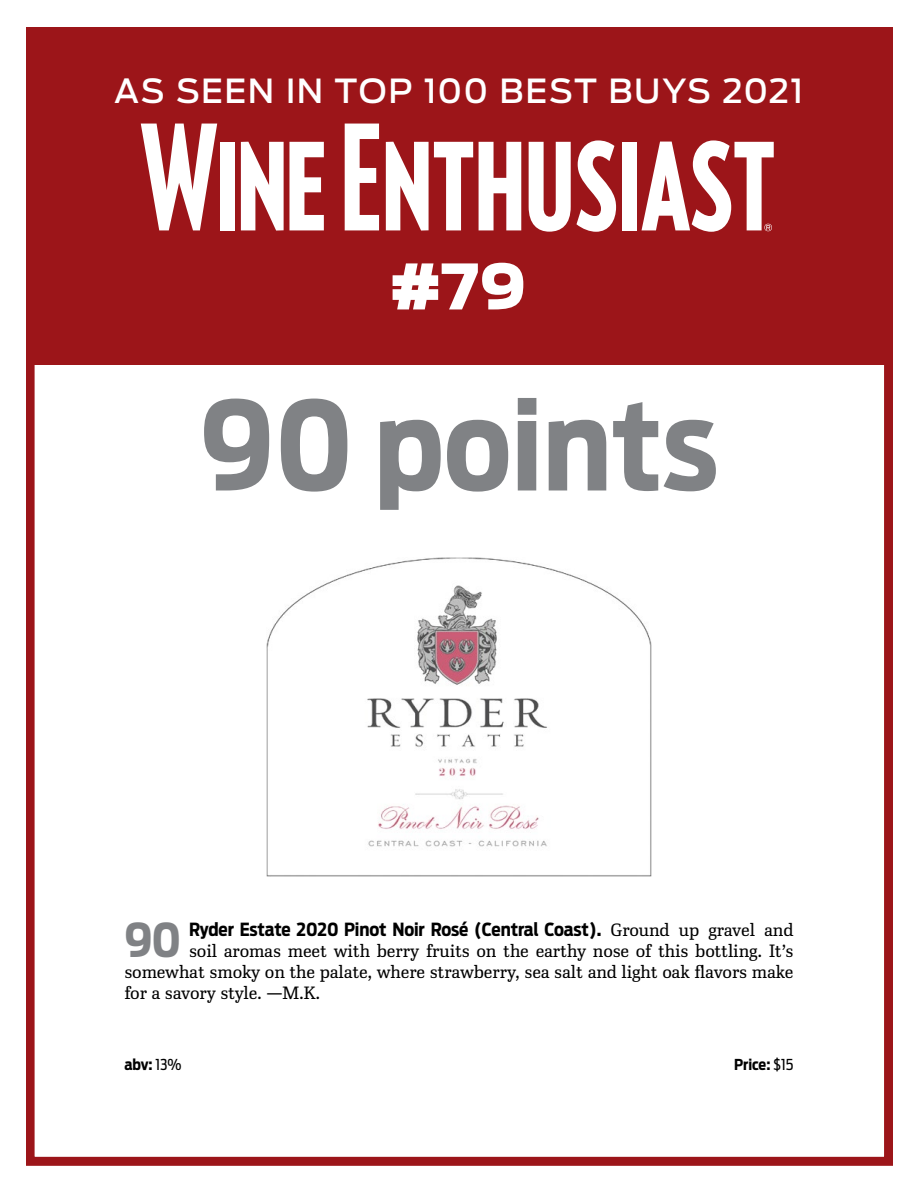
<style>
.page{position:relative;width:918px;height:1188px;background:#fff}
.page>*{position:absolute;margin:0;border:0;box-sizing:border-box;transform-origin:0 0}
.t1{font:700 122.55px "Antenna Cond";color:#808285}
.t2{font:900 62.1px "Antenna";color:#fff}
.t3{font:700 46.35px "Antenna Cond";color:#808285}
.t4{font:500 33px "Antenna";letter-spacing:.04em;color:#fff}
.t5{font:300 18px/21px "Ibis Text";letter-spacing:-.01em;color:#000;text-align:justify}
.t6{font:700 18px "Antenna Cond";letter-spacing:-.01em;color:#000}
.t7{font:700 15px "Antenna Cond";letter-spacing:-.005em;color:#000}
.s1{font-family:"Ibis Text";font-weight:300}
.s2{font-weight:400}
</style>
<div class="page">
<div style="left:26px;top:27px;width:867px;height:337px;background:#9c1519"></div>
<div style="left:26px;top:229px;width:867px;height:937px;border:9px solid #9c1519"></div>
<svg style="left:141px;top:124px;width:76px;height:106px"></svg>
<div style="left:220px;top:142px;width:15px;height:88px;background:#fff"></div>
<svg style="left:241px;top:142px;width:83px;height:89px"></svg>
<svg style="left:345px;top:124px;width:34px;height:106px"></svg>
<svg style="left:386px;top:142px;width:87px;height:89px"></svg>
<svg style="left:479px;top:142px;width:42px;height:88px"></svg>
<svg style="left:529px;top:140px;width:87px;height:92px"></svg>
<div style="left:622px;top:142px;width:15px;height:88px;background:#fff"></div>
<svg style="left:642px;top:140px;width:132px;height:92px"></svg>
<img style="left:266px;top:558px;width:386px;height:319px">
<h3 class="t4" style="left:114px;top:68px;width:691px">AS SEEN IN TOP 100 BEST BUYS 2021</h3>
<h2 class="t2" style="left:389px;top:242px;width:138px">#79</h2>
<h1 class="t1" style="left:200px;top:363px;width:520px">90 points</h1>
<h3 class="t3" style="left:124px;top:909px;width:58px">90</h3>
<p class="t6" style="left:189px;top:917px;width:606px">Ryder Estate 2020 Pinot Noir Rosé (Central Coast). <span class="s1">Ground up gravel and</span></p>
<p class="t5" style="left:124px;top:940px;width:671px;text-indent:65px">soil aromas meet with berry fruits on the earthy nose of this bottling. It’s somewhat smoky on the palate, where strawberry, sea salt and light oak flavors make for a savory style. —M.K.</p>
<p class="t7" style="left:124px;top:1054px;width:59px">abv: <span class="s2">13%</span></p>
<p class="t7" style="left:734px;top:1054px;width:61px">Price: <span class="s2">$15</span></p>
</div>
